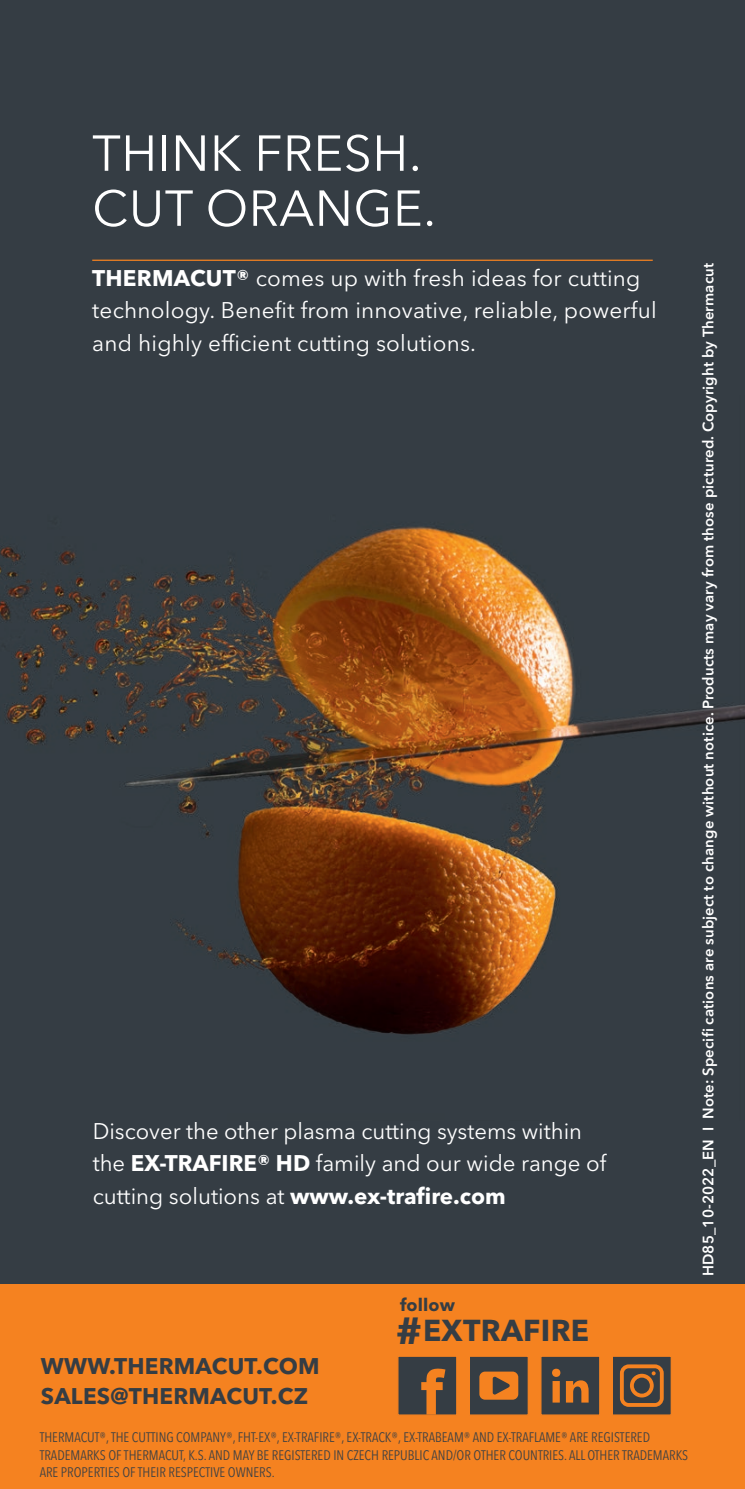
<style>
.page{position:relative;width:745px;height:1489px;background:#fff}
.page>*{position:absolute;margin:0;border:0;box-sizing:border-box;transform-origin:0 0}
.t1{font:50px "Avenir Next LT Pro";letter-spacing:.01em;color:#fff}
.t2{font:700 30px "Avenir Next LT Pro";letter-spacing:.01em;color:#353d44}
.t3{font:22.5px/32.5px "Avenir Next LT Pro";letter-spacing:.01em;color:#fff}
.t4{font:700 22.5px "Avenir Next LT Pro";letter-spacing:.01em;color:#353d44}
.t5{font:700 17.5px "Avenir Next LT Pro";letter-spacing:.01em;color:#353d44}
.t6{font:600 15px "Avenir Next LT Pro";letter-spacing:.01em;color:#fff}
.Content_Footnote_-_trademark{font:condensed 13.75px/17.5px "Avenir Next LT Pro";color:#414243}
.s1{font-weight:700}
.s2{font-size:37.5px}
</style>
<div class="page">
<div style="left:0;top:0;width:744px;height:1488px;background:#353d44"></div>
<div style="left:0;top:1283px;width:744px;height:205px;background:#f58220"></div>
<img style="left:0;top:526px;width:744px;height:509px">
<hr style="left:92px;top:259px;width:560px;height:2px;background:#f58220">
<div style="left:611px;top:1355px;width:60px;height:60px;background:#353d44;border:1px solid #f58220"></div>
<div style="left:540px;top:1355px;width:60px;height:60px;background:#353d44;border:1px solid #f58220"></div>
<div style="left:468px;top:1355px;width:60px;height:60px;background:#353d44;border:1px solid #f58220"></div>
<div style="left:397px;top:1355px;width:60px;height:60px;background:#353d44;border:1px solid #f58220"></div>
<svg style="left:421px;top:1368px;width:24px;height:46px"></svg>
<svg style="left:479px;top:1371px;width:39px;height:28px"></svg>
<svg style="left:619px;top:1364px;width:44px;height:42px"></svg>
<svg style="left:552px;top:1368px;width:36px;height:34px"></svg>
<p class="t1" style="left:92px;top:123px;width:331px">THINK FRESH.</p>
<p class="t1" style="left:92px;top:178px;width:345px">CUT ORANGE.</p>
<p class="t3" style="left:92px;top:262px;width:565px"><span class="s1">THERMACUT®</span> comes up with fresh ideas for cutting technology. Benefit from innovative, reliable, powerful and highly efficient cutting solutions.</p>
<p class="t3" style="left:93px;top:1114px;width:490px">Discover the other plasma cutting systems within</p>
<p class="t3" style="left:93px;top:1147px;width:515px">the <span class="s1">EX-TRAFIRE® HD</span> family and our wide range of</p>
<p class="t3" style="left:93px;top:1179px;width:414px">cutting solutions at <span class="s1">www.ex-trafire.com</span></p>
<p class="t4" style="left:41px;top:1352px;width:280px">WWW.THERMACUT.COM</p>
<p class="t4" style="left:41px;top:1382px;width:268px">SALES@THERMACUT.CZ</p>
<p class="t5" style="left:400px;top:1294px;width:57px">follow</p>
<p class="t2" style="left:395px;top:1312px;width:195px"><span class="s2">#</span>EXTRAFIRE</p>
<p class="Content_Footnote_-_trademark" style="left:40px;top:1428px;width:649px">THERMACUT®, THE CUTTING COMPANY®, FHT-EX®, EX-TRAFIRE®, EX-TRACK®, EX-TRABEAM® AND EX-TRAFLAME® ARE REGISTERED<br>TRADEMARKS OF THERMACUT, K.S. AND MAY BE REGISTERED IN CZECH REPUBLIC AND/OR OTHER COUNTRIES. ALL OTHER TRADEMARKS<br>ARE PROPERTIES OF THEIR RESPECTIVE OWNERS.</p>
<p class="t6" style="left:698px;top:1276px;width:1014px;rotate:-90deg">HD85_10-2022_EN I Note: Specifi cations are subject to change without notice. Products may vary from those pictured. Copyright by Thermacut</p>
</div>
